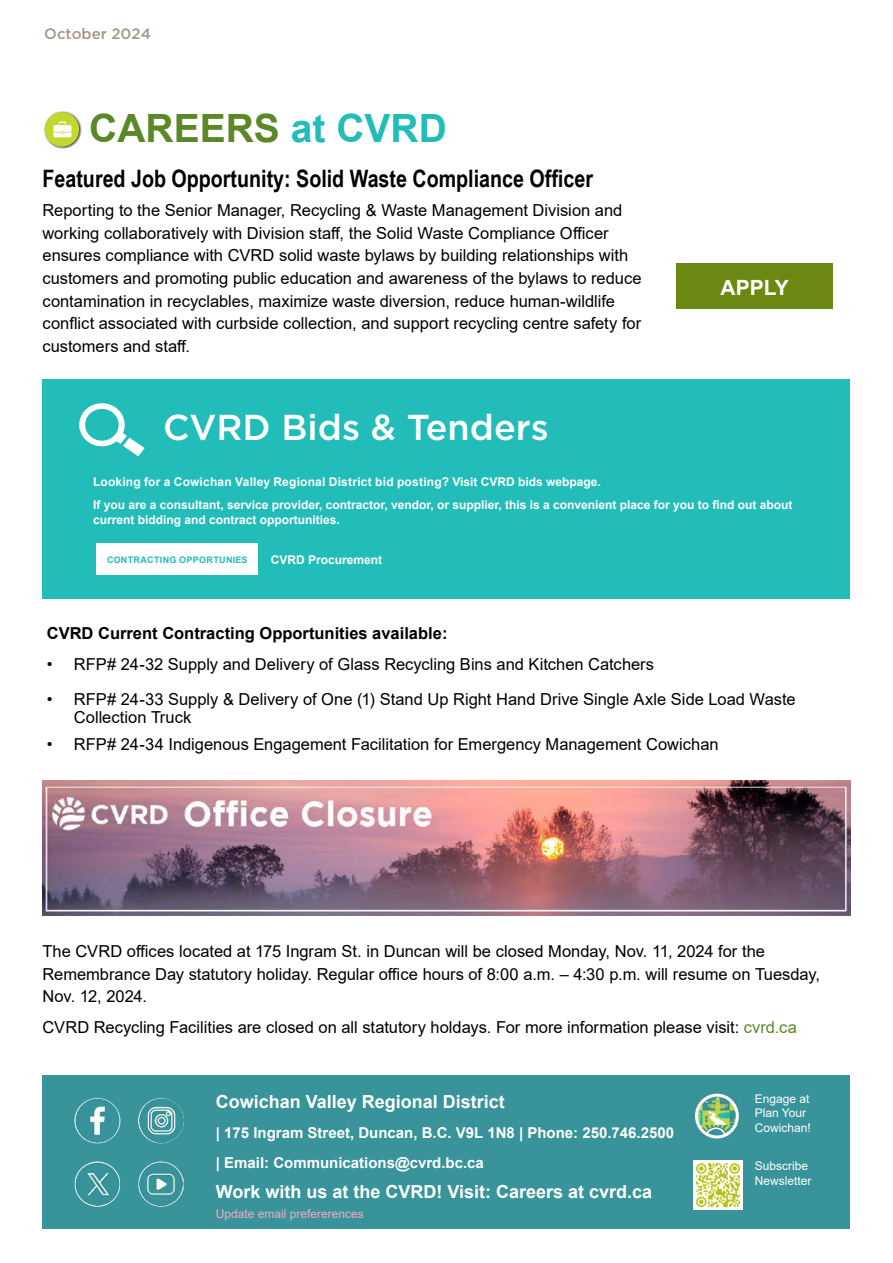
<style>
.page{position:relative;width:893px;height:1263px;background:#fff}
.page>*{position:absolute;margin:0;border:0;box-sizing:border-box;transform-origin:0 0}
.t1{font:700 39px "Arial";color:#5c8727}
.t2{font:500 36px "Gotham";color:#fff}
.t3{font:700 24px "Arial Narrow";color:#000}
.t4{font:700 21px "Arial";color:#fff}
.t5{font:700 18px "Arial";color:#fff}
.t6{font:16.5px/22.5px "Arial";color:#000}
.t7{font:700 16.5px "Arial";color:#000}
.t8{font:700 15px/30px "Arial";color:#fff}
.t9{font:500 15px "Gotham";color:#a2988a}
.t10{font:700 12px/23.5px "Arial";color:#fff}
.t11{font:12px/14.4px "Arial";color:#fff}
.t12{font:12px "Arial";color:#f2aac8}
.t13{font:700 9px "Arial";letter-spacing:.035em;color:#22bcb9}
.s1{color:#22bcb9}
.s2{color:#5c8727}
</style>
<div class="page">
<div style="left:43px;top:1076px;width:807px;height:153px;background:#38939b"></div>
<img style="left:697px;top:1097px;width:41px;height:39px">
<div style="left:695px;top:1094px;width:44px;height:44px;border:3px solid #fff;border-radius:50%"></div>
<svg style="left:705px;top:1127px;width:22px;height:12px"></svg>
<img style="left:694px;top:1160px;width:49px;height:49px">
<img style="left:43px;top:781px;width:807px;height:134px">
<div style="left:676px;top:263px;width:157px;height:45px;background:#6b8912"></div>
<div style="left:44px;top:111px;width:38px;height:38px;background:#000;opacity:.75"></div>
<div style="left:45px;top:112px;width:34px;height:35px;background:#c1d82f;border-radius:50%"></div>
<svg style="left:53px;top:121px;width:18px;height:16px"></svg>
<div style="left:43px;top:379px;width:807px;height:220px;background:#22bcb9"></div>
<div style="left:96px;top:544px;width:162px;height:31px;background:#fff"></div>
<svg style="left:79px;top:403px;width:66px;height:53px"></svg>
<img style="left:138px;top:1161px;width:46px;height:46px">
<img style="left:75px;top:1161px;width:45px;height:46px">
<img style="left:138px;top:1098px;width:46px;height:45px;border-radius:23px">
<img style="left:74px;top:1098px;width:46px;height:45px;border-radius:23px">
<p class="t9" style="left:44px;top:24px;width:108px">October 2024</p>
<h1 class="t1" style="left:89px;top:101px;width:359px">CAREERS <span class="s1">at CVRD</span></h1>
<h3 class="t3" style="left:43px;top:161px;width:552px">Featured Job Opportunity: Solid Waste Compliance Officer</h3>
<p class="t6" style="left:43px;top:199px;width:601px">Reporting to the Senior Manager, Recycling &amp; Waste Management Division and working collaboratively with Division staff, the Solid Waste Compliance Officer ensures compliance with CVRD solid waste bylaws by building relationships with customers and promoting public education and awareness of the bylaws to reduce contamination in recyclables, maximize waste diversion, reduce human-wildlife conflict associated with curbside collection, and support recycling centre safety for customers and staff.</p>
<h2 class="t2" style="left:163px;top:403px;width:387px">CVRD Bids &amp; Tenders</h2>
<p class="t4" style="left:721px;top:273px;width:70px">APPLY</p>
<p class="t10" style="left:93px;top:470px;width:701px">Looking for a Cowichan Valley Regional District bid posting? Visit CVRD bids webpage.<br>If you are a consultant, service provider, contractor, vendor, or supplier, this is a convenient place for you to find out about</p>
<p class="t10" style="left:93px;top:508px;width:248px">current bidding and contract opportunities.</p>
<p class="t13" style="left:107px;top:553px;width:142px">CONTRACTING OPPORTUNIES</p>
<p class="t10" style="left:271px;top:548px;width:113px">CVRD Procurement</p>
<p class="t7" style="left:47px;top:621px;width:402px">CVRD Current Contracting Opportunities available:</p>
<p class="t6" style="left:47px;top:653px;width:609px">• RFP# 24-32 Supply and Delivery of Glass Recycling Bins and Kitchen Catchers</p>
<p class="t6" style="left:74px;top:690px;width:723px;line-height:18px;text-indent:-27px">• RFP# 24-33 Supply &amp; Delivery of One (1) Stand Up Right Hand Drive Single Axle Side Load Waste<br>Collection Truck</p>
<p class="t6" style="left:47px;top:732px;width:673px">• RFP# 24-34 Indigenous Engagement Facilitation for Emergency Management Cowichan</p>
<p class="t6" style="left:43px;top:940px;width:779px">The CVRD offices located at 175 Ingram St. in Duncan will be closed Monday, Nov. 11, 2024 for the<br>Remembrance Day statutory holiday. Regular office hours of 8:00 a.m. – 4:30 p.m. will resume on Tuesday,<br>Nov. 12, 2024.</p>
<p class="t6" style="left:43px;top:1016px;width:756px">CVRD Recycling Facilities are closed on all statutory holdays. For more information please visit: <span class="s2">cvrd.ca</span></p>
<p class="t5" style="left:216px;top:1088px;width:291px">Cowichan Valley Regional District</p>
<p class="t8" style="left:216px;top:1117px;width:460px">| 175 Ingram Street, Duncan, B.C. V9L 1N8 | Phone: 250.746.2500 | Email: Communications@cvrd.bc.ca</p>
<p class="t5" style="left:216px;top:1178px;width:438px">Work with us at the CVRD! Visit: Careers at cvrd.ca</p>
<p class="t12" style="left:216px;top:1205px;width:150px">Update email prefererences</p>
<p class="t11" style="left:755px;top:1091px;width:58px">Engage at<br>Plan Your<br>Cowichan!</p>
<p class="t11" style="left:755px;top:1159px;width:58px">Subscribe<br>Newsletter</p>
</div>
